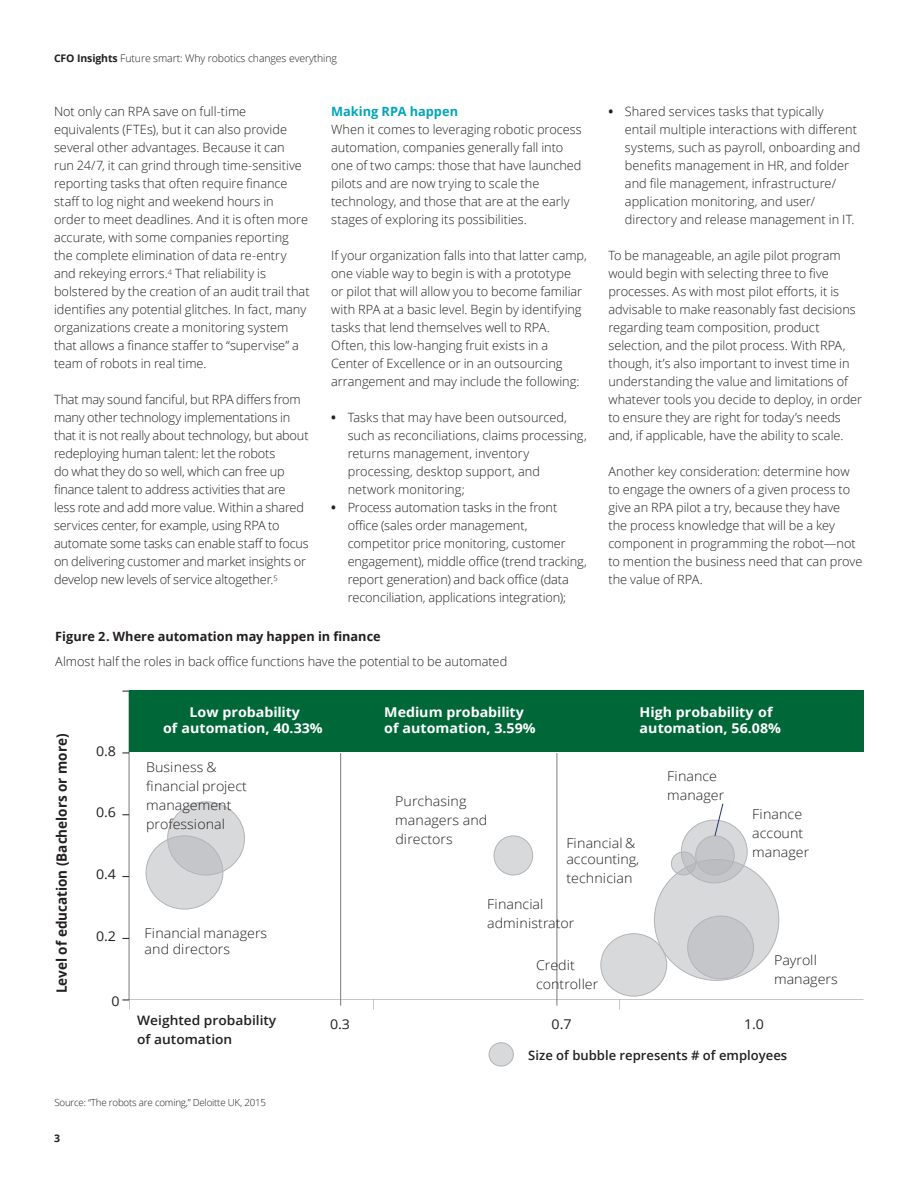
<style>
.page{position:relative;width:918px;height:1188px;background:#fff}
.page>*{position:absolute;margin:0;border:0;box-sizing:border-box;transform-origin:0 0}
.t1{font:700 14.25px "Open Sans";color:#231f20;scale:.95 1}
.t2{font:300 13.5px/18.9px "Open Sans";color:#231f20;scale:1.05 1}
.t3{font:700 13.5px/15.8px "Open Sans";color:#fff;scale:1.05 1}
.t4{font:13.5px "Open Sans";color:#231f20;scale:1.05 1}
.t5{font:600 13.05px "Open Sans";color:#231f20}
.t6{font:600 13.05px/18.9px "Open Sans";color:#231f20;scale:1.05 1}
.Body_copy__8_5_12pt{font:300 12.75px/18px "Open Sans";color:#231f20}
.Number_list_level_1{font:700 12.75px "Open Sans";color:#231f20}
.Body_copy__8_5_12pt-2{font:700 12.75px "Open Sans";letter-spacing:.005em;color:#00a6b9}
.Brochure_title__foli{font:300 10.5px "Open Sans";letter-spacing:-.01em;color:#231f20}
.Brochure_title___Lef{font:700 10.5px "Open Sans";color:#231f20}
.Footer_copy{font:300 9.75px "Open Sans";letter-spacing:-.02em;color:#231f20}
.s1{font-weight:700}
</style>
<div class="page">
<hr style="left:129px;top:691px;width:1px;height:309px;background:#76797c">
<div style="left:129px;top:691px;width:211px;height:61px;background:#006838"></div>
<div style="left:328px;top:691px;width:238px;height:61px;background:#006838"></div>
<div style="left:565px;top:691px;width:299px;height:61px;background:#006838"></div>
<hr style="left:340px;top:753px;width:1px;height:253px;background:#76797c">
<hr style="left:557px;top:753px;width:1px;height:253px;background:#76797c">
<div style="left:168px;top:802px;width:77px;height:73px;background:#d8d9db;border-radius:50%"></div>
<svg style="left:146px;top:836px;width:77px;height:73px;background:#d0d1d3"></svg>
<div style="left:146px;top:836px;width:77px;height:73px;border:1px solid #b2b4b7;border-radius:50%"></div>
<div style="left:494px;top:836px;width:39px;height:39px;background:#d8d9db;border-radius:50%"></div>
<div style="left:494px;top:836px;width:39px;height:39px;border:1px solid #b2b4b7;border-radius:50%"></div>
<div style="left:654px;top:860px;width:125px;height:120px;background:#d8d9db;border-radius:50%"></div>
<div style="left:688px;top:916px;width:66px;height:63px;background:#c5c6c9;border-radius:50%"></div>
<div style="left:687px;top:916px;width:67px;height:63px;border:1px solid #b2b4b7;border-radius:50%"></div>
<div style="left:601px;top:934px;width:66px;height:62px;background:#d8d9db;border-radius:50%"></div>
<div style="left:600px;top:933px;width:67px;height:64px;border:1px solid #b2b4b7;border-radius:50%"></div>
<svg style="left:681px;top:820px;width:66px;height:63px;background:#cfd1d3"></svg>
<div style="left:681px;top:820px;width:67px;height:63px;border:1px solid #b2b4b7;border-radius:50%"></div>
<div style="left:696px;top:836px;width:38px;height:39px;background:#c5c6c9;border-radius:50%"></div>
<div style="left:695px;top:836px;width:40px;height:39px;border:1px solid #b2b4b7;border-radius:50%"></div>
<svg style="left:671px;top:852px;width:25px;height:23px"></svg>
<div style="left:671px;top:852px;width:25px;height:23px;border:1px solid #b2b4b7;border-radius:50%"></div>
<svg style="left:714px;top:803px;width:10px;height:34px"></svg>
<div style="left:489px;top:1043px;width:24px;height:23px;background:#d8d9db;border-radius:50%"></div>
<div style="left:489px;top:1042px;width:25px;height:24px;border:1px solid #b2b4b7;border-radius:50%"></div>
<p class="Brochure_title__foli" style="left:54px;top:51px;width:285px"><span class="s1">CFO Insights</span> Future smart: Why robotics changes everything</p>
<p class="Body_copy__8_5_12pt" style="left:54px;top:102px;width:257px">Not only can RPA save on full-time equivalents (FTEs), but it can also provide several other advantages. Because it can<br>run 24/7, it can grind through time-sensitive reporting tasks that often require finance staff to log night and weekend hours in<br>order to meet deadlines. And it is often more accurate, with some companies reporting the complete elimination of data re-entry and rekeying errors.<sup>4</sup> That reliability is bolstered by the creation of an audit trail that identifies any potential glitches. In fact, many organizations create a monitoring system that allows a finance staffer to “supervise” a team of robots in real time.</p>
<p class="Body_copy__8_5_12pt" style="left:54px;top:390px;width:256px">That may sound fanciful, but RPA differs from many other technology implementations in that it is not really about technology, but about redeploying human talent: let the robots<br>do what they do so well, which can free up finance talent to address activities that are less rote and add more value. Within a shared services center, for example, using RPA to automate some tasks can enable staff to focus on delivering customer and market insights or develop new levels of service altogether.<sup>5</sup></p>
<p class="Body_copy__8_5_12pt-2" style="left:331px;top:103px;width:128px">Making RPA happen</p>
<p class="Body_copy__8_5_12pt" style="left:331px;top:120px;width:252px">When it comes to leveraging robotic process automation, companies generally fall into one of two camps: those that have launched pilots and are now trying to scale the technology, and those that are at the early stages of exploring its possibilities.</p>
<p class="Body_copy__8_5_12pt" style="left:331px;top:246px;width:257px">If your organization falls into that latter camp, one viable way to begin is with a prototype<br>or pilot that will allow you to become familiar with RPA at a basic level. Begin by identifying tasks that lend themselves well to RPA.<br>Often, this low-hanging fruit exists in a Center of Excellence or in an outsourcing arrangement and may include the following:</p>
<p class="Body_copy__8_5_12pt" style="left:348px;top:408px;width:241px;text-indent:-16px"><span class="s1">•</span> Tasks that may have been outsourced, such as reconciliations, claims processing, returns management, inventory processing, desktop support, and network monitoring;</p>
<p class="Body_copy__8_5_12pt" style="left:348px;top:498px;width:241px;text-indent:-16px"><span class="s1">•</span> Process automation tasks in the front office (sales order management, competitor price monitoring, customer engagement), middle office (trend tracking, report generation) and back office (data reconciliation, applications integration);</p>
<p class="Number_list_level_1" style="left:55px;top:627px;width:327px">Figure 2. Where automation may happen in finance</p>
<p class="Body_copy__8_5_12pt" style="left:55px;top:652px;width:454px">Almost half the roles in back office functions have the potential to be automated</p>
<p class="Body_copy__8_5_12pt" style="left:625px;top:102px;width:237px;text-indent:-16px"><span class="s1">•</span> Shared services tasks that typically<br>entail multiple interactions with different systems, such as payroll, onboarding and benefits management in HR, and folder and file management, infrastructure/ application monitoring, and user/ directory and release management in IT.</p>
<p class="Body_copy__8_5_12pt" style="left:608px;top:246px;width:255px">To be manageable, an agile pilot program would begin with selecting three to five processes. As with most pilot efforts, it is advisable to make reasonably fast decisions regarding team composition, product selection, and the pilot process. With RPA, though, it’s also important to invest time in understanding the value and limitations of whatever tools you decide to deploy, in order to ensure they are right for today’s needs and, if applicable, have the ability to scale.</p>
<p class="Body_copy__8_5_12pt" style="left:608px;top:462px;width:256px">Another key consideration: determine how to engage the owners of a given process to give an RPA pilot a try, because they have<br>the process knowledge that will be a key component in programming the robot—not to mention the business need that can prove the value of RPA.</p>
<p class="t1" style="left:51px;top:993px;width:275px;rotate:-90deg">Level of education (Bachelors or more)</p>
<p class="t4" style="left:96px;top:741px;width:21px">0.8</p>
<p class="t4" style="left:96px;top:803px;width:21px">0.6</p>
<p class="t4" style="left:96px;top:865px;width:21px">0.4</p>
<p class="t4" style="left:96px;top:927px;width:21px">0.2</p>
<p class="t4" style="left:112px;top:992px;width:9px">0</p>
<p class="t3" style="left:163px;top:704px;width:153px;text-align:center">Low probability<br>of automation, 40.33%</p>
<p class="t3" style="left:384px;top:704px;width:146px">Medium probability of automation, 3.59%</p>
<p class="t3" style="left:640px;top:704px;width:136px">High probability of automation, 56.08%</p>
<p class="t2" style="left:146px;top:757px;width:97px">Business &amp; financial project management professional</p>
<p class="t2" style="left:145px;top:924px;width:118px;line-height:16.6px">Financial managers and directors</p>
<p class="t6" style="left:137px;top:1011px;width:134px">Weighted probability of automation</p>
<p class="t2" style="left:395px;top:791px;width:89px">Purchasing managers and directors</p>
<p class="t2" style="left:566px;top:834px;width:71px;line-height:16px">Financial &amp; accounting,</p>
<p class="t2" style="left:566px;top:868px;width:64px">technician</p>
<p class="t2" style="left:487px;top:895px;width:85px">Financial administrator</p>
<p class="t2" style="left:536px;top:955px;width:61px">Credit controller</p>
<p class="t2" style="left:667px;top:767px;width:56px">Finance manager</p>
<p class="t2" style="left:752px;top:804px;width:56px">Finance account manager</p>
<p class="t2" style="left:774px;top:950px;width:62px">Payroll managers</p>
<p class="t4" style="left:330px;top:1014px;width:21px">0.3</p>
<p class="t4" style="left:552px;top:1014px;width:21px">0.7</p>
<p class="t4" style="left:744px;top:1014px;width:21px">1.0</p>
<p class="t5" style="left:528px;top:1046px;width:260px">Size of bubble represents # of employees</p>
<p class="Footer_copy" style="left:54px;top:1096px;width:213px">Source: “The robots are coming,” Deloitte UK, 2015</p>
<p class="Brochure_title___Lef" style="left:54px;top:1131px;width:7px">3</p>
</div>
